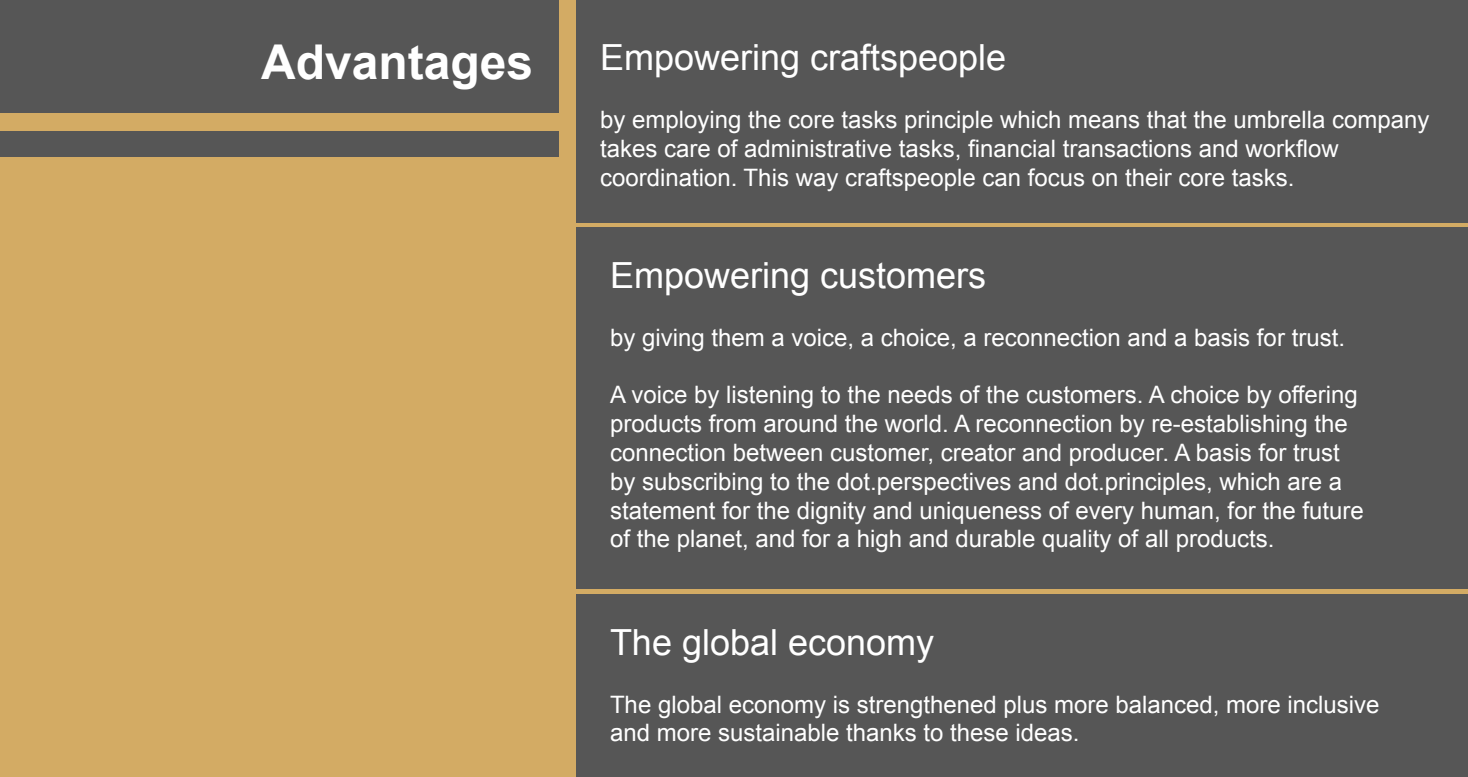
<style>
.page{position:relative;width:1468px;height:777px;background:#d3ab64}
.page>*{position:absolute;margin:0;border:0;box-sizing:border-box;transform-origin:0 0}
.t1{font:700 48px "Arial";color:#fff}
.t2{font:36px "Arial";color:#fff}
.t3{font:24px/28.8px "Arial";color:#fff}
</style>
<div class="page">
<div style="left:576px;top:0;width:892px;height:222px;background:#565656"></div>
<div style="left:576px;top:227px;width:892px;height:362px;background:#565656"></div>
<div style="left:576px;top:595px;width:892px;height:182px;background:#565656"></div>
<div style="left:0;top:0;width:559px;height:113px;background:#565656"></div>
<div style="left:0;top:131px;width:559px;height:25px;background:#565656"></div>
<h1 class="t1" style="left:261px;top:30px;width:274px">Advantages</h1>
<h2 class="t2" style="left:600px;top:34px;width:408px">Empowering craftspeople</h2>
<p class="t3" style="left:600px;top:105px;width:831px">by employing the core tasks principle which means that the umbrella company takes care of administrative tasks, financial transactions and workflow coordination. This way craftspeople can focus on their core tasks.</p>
<h2 class="t2" style="left:610px;top:252px;width:378px">Empowering customers</h2>
<p class="t3" style="left:610px;top:323px;width:737px">by giving them a voice, a choice, a reconnection and a basis for trust.</p>
<p class="t3" style="left:610px;top:381px;width:755px">A voice by listening to the needs of the customers. A choice by offering products from around the world. A reconnection by re-establishing the connection between customer, creator and producer. A basis for trust by subscribing to the dot.perspectives and dot.principles, which are a statement for the dignity and uniqueness of every human, for the future of the planet, and for a high and durable quality of all products.</p>
<h2 class="t2" style="left:610px;top:619px;width:326px">The global economy</h2>
<p class="t3" style="left:610px;top:690px;width:771px">The global economy is strengthened plus more balanced, more inclusive and more sustainable thanks to these ideas.</p>
</div>
